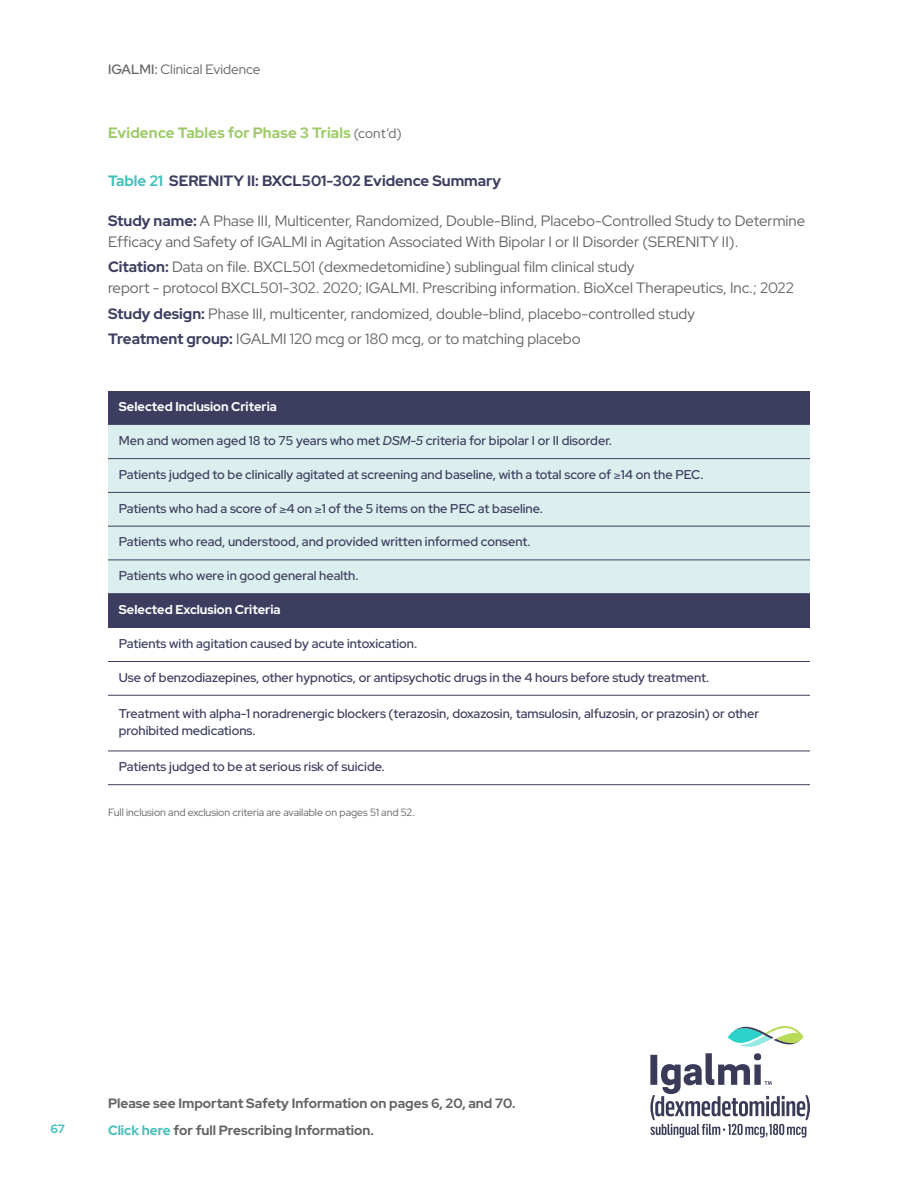
<style>
.page{position:relative;width:918px;height:1188px;background:#fff}
.page>*{position:absolute;margin:0;border:0;box-sizing:border-box;transform-origin:0 0}
.ParaStyle01-Leading{font:15px/21px "Red Hat Display";color:#636366}
.ParaStyle01-Leading-2{font:700 15px "Red Hat Display";color:#3d3d5f}
.ParaStyle01-Leading-3{font:700 15px "Red Hat Display";letter-spacing:.01em;color:#9dca67}
.ParaStyle08-Leading{font:700 13.5px "Red Hat Display";color:#636366}
.ParaStyle01-Leading-4{font:13.5px "Red Hat Display";color:#636366}
.ParaStyle01-Leading-5{font:600 12.75px/16.5px "Red Hat Display";color:#3d3d5f}
.ParaStyle01-Leading-6{font:700 12.75px "Red Hat Display";color:#fff}
.t1{font:700 12px "Red Hat Display";color:#43c0bc}
.ParaStyle01-Leading-7{font:10.5px "Red Hat Display";color:#636366}
.s1{font-weight:500}
.s2{font-weight:400;font-size:13.5px;color:#636366}
.s3{color:#43c0bc}
.s4{font-weight:700;color:#3d3d5f}
.s5{font-style:italic}
</style>
<div class="page">
<div style="left:108px;top:391px;width:702px;height:34px;background:#3d3d5f"></div>
<div style="left:108px;top:425px;width:702px;height:168px;background:#dbf0ee"></div>
<hr style="left:108px;top:458px;width:702px;height:1px;background:#3d3d5f">
<hr style="left:108px;top:492px;width:702px;height:1px;background:#3d3d5f">
<hr style="left:108px;top:526px;width:702px;height:1px;background:#3d3d5f">
<hr style="left:108px;top:560px;width:702px;height:1px;background:#3d3d5f">
<hr style="left:108px;top:593px;width:702px;height:1px;background:#3d3d5f">
<div style="left:108px;top:594px;width:702px;height:34px;background:#3d3d5f"></div>
<hr style="left:108px;top:661px;width:702px;height:1px;background:#3d3d5f">
<hr style="left:108px;top:695px;width:702px;height:1px;background:#3d3d5f">
<hr style="left:108px;top:751px;width:702px;height:1px;background:#3d3d5f">
<hr style="left:108px;top:784px;width:702px;height:1px;background:#3d3d5f">
<svg style="left:650px;top:1053px;width:160px;height:85px"></svg>
<svg style="left:728px;top:1026px;width:75px;height:21px"></svg>
<p class="ParaStyle01-Leading-4" style="left:108px;top:60px;width:154px"><span class="s1">IGALMI:</span> Clinical Evidence</p>
<p class="ParaStyle01-Leading-3" style="left:108px;top:123px;width:295px">Evidence Tables for Phase 3 Trials <span class="s2">(cont’d)</span></p>
<p class="ParaStyle01-Leading-2" style="left:108px;top:171px;width:395px"><span class="s3">Table 21</span> SERENITY II: BXCL501-302 Evidence Summary</p>
<p class="ParaStyle01-Leading" style="left:108px;top:210px;width:699px"><span class="s4">Study name:</span> A Phase III, Multicenter, Randomized, Double-Blind, Placebo-Controlled Study to Determine<br>Efficacy and Safety of IGALMI in Agitation Associated With Bipolar I or II Disorder (SERENITY II).</p>
<p class="ParaStyle01-Leading" style="left:108px;top:256px;width:687px"><span class="s4">Citation:</span> Data on file. BXCL501 (dexmedetomidine) sublingual film clinical study<br>report - protocol BXCL501-302. 2020; IGALMI. Prescribing information. BioXcel Therapeutics, Inc.; 2022</p>
<p class="ParaStyle01-Leading" style="left:108px;top:303px;width:589px"><span class="s4">Study design:</span> Phase III, multicenter, randomized, double-blind, placebo-controlled study</p>
<p class="ParaStyle01-Leading" style="left:108px;top:328px;width:474px"><span class="s4">Treatment group:</span> IGALMI 120 mcg or 180 mcg, or to matching placebo</p>
<p class="ParaStyle01-Leading-6" style="left:119px;top:398px;width:160px">Selected Inclusion Criteria</p>
<p class="ParaStyle01-Leading-5" style="left:119px;top:432px;width:495px">Men and women aged 18 to 75 years who met <span class="s5">DSM-5</span> criteria for bipolar I or II disorder.</p>
<p class="ParaStyle01-Leading-5" style="left:119px;top:466px;width:586px">Patients judged to be clinically agitated at screening and baseline, with a total score of ≥14 on the PEC.</p>
<p class="ParaStyle01-Leading-5" style="left:119px;top:500px;width:426px">Patients who had a score of ≥4 on ≥1 of the 5 items on the PEC at baseline.</p>
<p class="ParaStyle01-Leading-5" style="left:119px;top:533px;width:413px">Patients who read, understood, and provided written informed consent.</p>
<p class="ParaStyle01-Leading-5" style="left:119px;top:567px;width:241px">Patients who were in good general health.</p>
<p class="ParaStyle01-Leading-6" style="left:119px;top:601px;width:163px">Selected Exclusion Criteria</p>
<p class="ParaStyle01-Leading-5" style="left:119px;top:635px;width:300px">Patients with agitation caused by acute intoxication.</p>
<p class="ParaStyle01-Leading-5" style="left:119px;top:669px;width:592px">Use of benzodiazepines, other hypnotics, or antipsychotic drugs in the 4 hours before study treatment.</p>
<p class="ParaStyle01-Leading-5" style="left:119px;top:705px;width:642px">Treatment with alpha-1 noradrenergic blockers (terazosin, doxazosin, tamsulosin, alfuzosin, or prazosin) or other prohibited medications.</p>
<p class="ParaStyle01-Leading-5" style="left:119px;top:758px;width:268px">Patients judged to be at serious risk of suicide.</p>
<p class="ParaStyle01-Leading-7" style="left:108px;top:806px;width:308px">Full inclusion and exclusion criteria are available on pages 51 and 52.</p>
<p class="t1" style="left:51px;top:1121px;width:16px">67</p>
<p class="ParaStyle08-Leading" style="left:108px;top:1095px;width:409px">Please see Important Safety Information on pages 6, 20, and 70.</p>
<p class="ParaStyle08-Leading" style="left:108px;top:1121px;width:267px"><span class="s3">Click here</span> for full Prescribing Information.</p>
</div>
